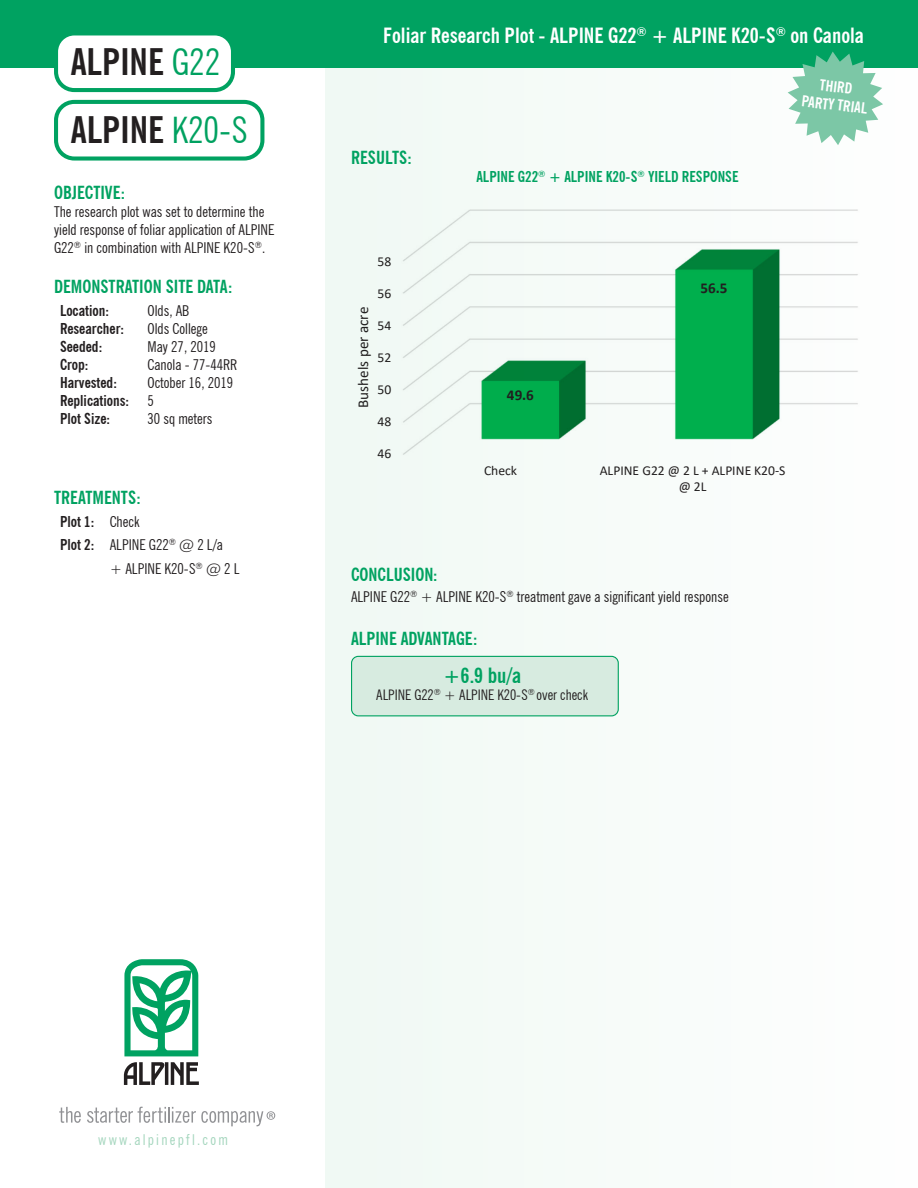
<style>
.page{position:relative;width:918px;height:1188px;background:#fff}
.page>*{position:absolute;margin:0;border:0;box-sizing:border-box;transform-origin:0 0}
.t1{font:700 condensed 36.6px "News Gothic BT";color:#231f20}
.t2{font:700 condensed 21px "News Gothic BT";color:#fff}
.t3{font:700 condensed 21px "News Gothic BT";color:#00a261}
.t4{font:700 condensed 18px "News Gothic BT";color:#00a261}
.t5{font:condensed 15px/18px "News Gothic BT";color:#231f20}
.t6{font:700 condensed 15px "News Gothic BT";color:#231f20}
.t7{font:700 condensed 15px "News Gothic BT";color:#00a261}
.t8{font:condensed 15px "News Gothic BT";letter-spacing:.15em;color:#a5d6be}
.t9{font:700 condensed 15px "News Gothic BT";color:#fff}
.t10{font:15px "Calibri";color:#231f20}
.t11{font:700 15px "Calibri";color:#231f20}
.t12{font:condensed 14.55px "News Gothic BT";color:#231f20}
.t13{font:13.65px/16.6px "Calibri";color:#231f20;text-align:center}
.s1{font-weight:400;color:#00a160}
</style>
<div class="page">
<div style="left:325px;top:0;width:593px;height:1188px;background:#f7fbf9"></div>
<div style="left:0;top:0;width:918px;height:68px;background:#00a261"></div>
<div style="left:56px;top:33px;width:177px;height:57px;background:#fff;border-radius:18px"></div>
<div style="left:54px;top:31px;width:181px;height:61px;border:4px solid #00a261;border-radius:18px"></div>
<svg style="left:402px;top:209px;width:456px;height:246px"></svg>
<div style="left:352px;top:656px;width:266px;height:60px;background:#d7ebe0;border-radius:7px"></div>
<div style="left:351px;top:656px;width:268px;height:60px;border:1px solid #00a261;border-radius:7px"></div>
<svg style="left:124px;top:1062px;width:75px;height:23px"></svg>
<svg style="left:124px;top:959px;width:74px;height:97px"></svg>
<svg style="left:59px;top:1107px;width:22px;height:16px"></svg>
<svg style="left:87px;top:1107px;width:188px;height:19px"></svg>
<div style="left:54px;top:100px;width:210px;height:61px;border:4px solid #00a261;border-radius:18px"></div>
<svg style="left:788px;top:52px;width:95px;height:93px"></svg>
<p class="t1" style="left:71px;top:39px;width:151px">ALPINE <span class="s1">G22</span></p>
<p class="t1" style="left:71px;top:108px;width:178px">ALPINE <span class="s1">K20-S</span></p>
<p class="t4" style="left:54px;top:182px;width:73px">OBJECTIVE:</p>
<p class="t5" style="left:54px;top:203px;width:222px">The research plot was set to determine the yield response of foliar application of ALPINE<br>G22<sup>®</sup> in combination with ALPINE K20-S<sup>®</sup>.</p>
<p class="t4" style="left:54px;top:276px;width:180px">DEMONSTRATION SITE DATA:</p>
<p class="t6" style="left:60px;top:302px;width:51px">Location:</p>
<p class="t6" style="left:60px;top:320px;width:66px">Researcher:</p>
<p class="t6" style="left:60px;top:338px;width:44px">Seeded:</p>
<p class="t6" style="left:60px;top:356px;width:30px">Crop:</p>
<p class="t6" style="left:60px;top:374px;width:58px">Harvested:</p>
<p class="t6" style="left:60px;top:392px;width:71px">Replications:</p>
<p class="t6" style="left:60px;top:410px;width:52px">Plot Size:</p>
<p class="t5" style="left:147px;top:302px;width:43px">Olds, AB</p>
<p class="t5" style="left:147px;top:320px;width:62px">Olds College</p>
<p class="t5" style="left:147px;top:338px;width:70px">May 27, 2019</p>
<p class="t5" style="left:147px;top:356px;width:91px">Canola - 77-44RR</p>
<p class="t5" style="left:147px;top:374px;width:87px">October 16, 2019</p>
<p class="t5" style="left:147px;top:392px;width:8px">5</p>
<p class="t5" style="left:147px;top:410px;width:67px">30 sq meters</p>
<p class="t4" style="left:54px;top:486px;width:88px">TREATMENTS:</p>
<p class="t6" style="left:60px;top:512px;width:36px">Plot 1:</p>
<p class="t5" style="left:110px;top:513px;width:32px">Check</p>
<p class="t6" style="left:60px;top:536px;width:36px">Plot 2:</p>
<p class="t5" style="left:110px;top:536px;width:115px">ALPINE G22<sup>®</sup> @ 2 L/a</p>
<p class="t5" style="left:110px;top:559px;width:131px">+ ALPINE K20-S<sup>®</sup> @ 2 L</p>
<p class="t2" style="left:383px;top:23px;width:482px">Foliar Research Plot - ALPINE G22<sup>®</sup> + ALPINE K20-S<sup>®</sup> on Canola</p>
<p class="t4" style="left:351px;top:146px;width:62px">RESULTS:</p>
<p class="t7" style="left:476px;top:167px;width:264px">ALPINE G22<sup>®</sup> + ALPINE K20-S<sup>®</sup> YIELD RESPONSE</p>
<p class="t9" style="left:821px;top:76px;width:34px;rotate:7deg">THIRD</p>
<p class="t9" style="left:803px;top:91px;width:68px;rotate:7deg">PARTY TRIAL</p>
<p class="t13" style="left:377px;top:253px;width:15px">58</p>
<p class="t13" style="left:377px;top:285px;width:15px">56</p>
<p class="t10" style="left:353px;top:408px;width:103px;rotate:-90deg">Bushels per acre</p>
<p class="t13" style="left:377px;top:317px;width:15px">54</p>
<p class="t13" style="left:377px;top:349px;width:15px">52</p>
<p class="t13" style="left:377px;top:381px;width:15px">50</p>
<p class="t13" style="left:377px;top:413px;width:15px">48</p>
<p class="t13" style="left:377px;top:445px;width:15px">46</p>
<p class="t11" style="left:507px;top:385px;width:29px">49.6</p>
<p class="t11" style="left:701px;top:277px;width:28px">56.5</p>
<p class="t13" style="left:484px;top:462px;width:34px">Check</p>
<p class="t13" style="left:600px;top:462px;width:187px">ALPINE G22 @ 2 L + ALPINE K20‐S @ 2L</p>
<p class="t4" style="left:351px;top:563px;width:88px">CONCLUSION:</p>
<p class="t5" style="left:351px;top:588px;width:379px">ALPINE G22<sup>®</sup> + ALPINE K20-S<sup>®</sup> treatment gave a significant yield response</p>
<p class="t4" style="left:351px;top:628px;width:128px">ALPINE ADVANTAGE:</p>
<p class="t3" style="left:443px;top:662px;width:80px">+6.9 bu/a</p>
<p class="t12" style="left:376px;top:686px;width:214px">ALPINE G22<sup>®</sup> + ALPINE K20-S<sup>®</sup> over check</p>
<p class="t8" style="left:98px;top:1131px;width:131px">www.alpinepfl.com</p>
</div>
